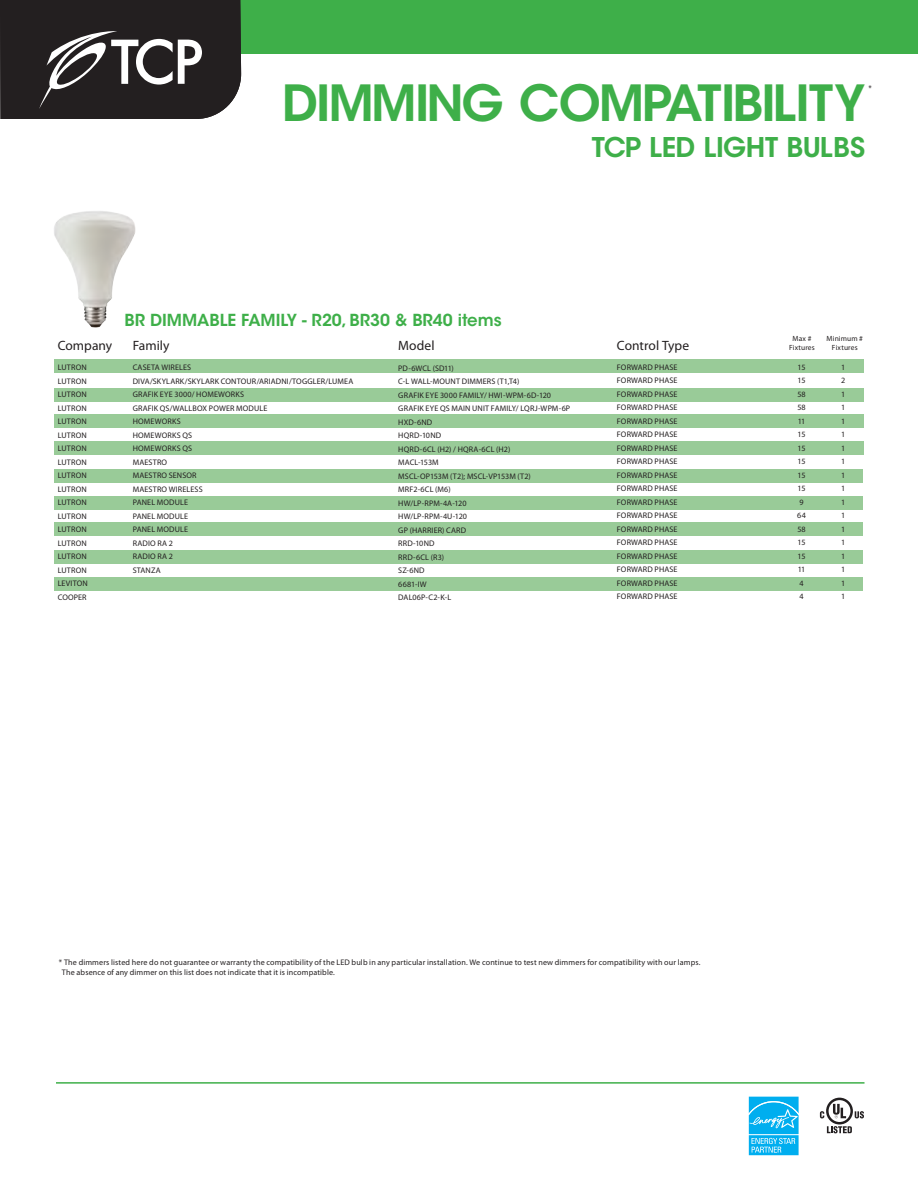
<style>
.page{position:relative;width:918px;height:1188px;background:#fff}
.page>*{position:absolute;margin:0;border:0;box-sizing:border-box;transform-origin:0 0}
.t1{font:600 49.5px "ITC Avant Garde Std";letter-spacing:-.04em;color:#3eaf49}
.t2{font:600 27px "ITC Avant Garde Std";letter-spacing:-.02em;color:#3eaf49}
.t3{font:600 16.5px "ITC Avant Garde Std";color:#3eaf49}
.t4{font:13.5px "Myriad Pro";letter-spacing:.005em;color:#231f20}
.t5{font:8.1px/10.5px "Myriad Pro";letter-spacing:.015em;color:#231f20}
.t6{font:7.5px/9px "Myriad Pro";letter-spacing:.015em;color:#231f20;text-align:center}
</style>
<div class="page">
<div style="left:54px;top:577px;width:808px;height:13px;background:#99cb98"></div>
<div style="left:54px;top:551px;width:808px;height:13px;background:#99cb98"></div>
<div style="left:54px;top:522px;width:808px;height:14px;background:#99cb98"></div>
<div style="left:54px;top:496px;width:808px;height:13px;background:#99cb98"></div>
<div style="left:54px;top:470px;width:808px;height:13px;background:#99cb98"></div>
<div style="left:165px;top:0;width:753px;height:54px;background:#3eaf49"></div>
<svg style="left:0;top:0;width:241px;height:119px;background:#3a3738"></svg>
<hr style="left:56px;top:1082px;width:809px;height:2px;background:#3eaf49">
<svg style="left:820px;top:1098px;width:44px;height:35px"></svg>
<div style="left:54px;top:441px;width:810px;height:13px;background:#99cb98"></div>
<div style="left:54px;top:415px;width:810px;height:13px;background:#99cb98"></div>
<div style="left:54px;top:388px;width:810px;height:14px;background:#99cb98"></div>
<div style="left:54px;top:360px;width:810px;height:13px;background:#99cb98"></div>
<img style="left:54px;top:211px;width:82px;height:117px">
<div style="left:749px;top:1135px;width:50px;height:20px;background:#00aeef"></div>
<svg style="left:749px;top:1097px;width:50px;height:56px"></svg>
<p class="t1" style="left:282px;top:72px;width:585px">DIMMING COMPATIBILITY</p>
<p class="t5" style="left:868px;top:83px;width:5px">*</p>
<p class="t3" style="left:124px;top:310px;width:379px">BR DIMMABLE FAMILY - R20, BR30 &amp; BR40 items</p>
<p class="t2" style="left:592px;top:130px;width:275px">TCP LED LIGHT BULBS</p>
<p class="t4" style="left:58px;top:338px;width:56px">Company</p>
<p class="t4" style="left:133px;top:338px;width:38px">Family</p>
<p class="t4" style="left:398px;top:338px;width:38px">Model</p>
<p class="t4" style="left:617px;top:338px;width:74px">Control Type</p>
<p class="t6" style="left:789px;top:334px;width:27px">Max #<br>Fixtures</p>
<p class="t6" style="left:827px;top:334px;width:38px">Minimum #<br>Fixtures</p>
<p class="t5" style="left:58px;top:362px;width:31px">LUTRON</p>
<p class="t5" style="left:58px;top:376px;width:31px">LUTRON</p>
<p class="t5" style="left:58px;top:389px;width:31px">LUTRON</p>
<p class="t5" style="left:58px;top:403px;width:31px">LUTRON</p>
<p class="t5" style="left:58px;top:416px;width:31px">LUTRON</p>
<p class="t5" style="left:58px;top:430px;width:31px">LUTRON</p>
<p class="t5" style="left:58px;top:443px;width:31px">LUTRON</p>
<p class="t5" style="left:58px;top:457px;width:31px">LUTRON</p>
<p class="t5" style="left:58px;top:470px;width:31px">LUTRON</p>
<p class="t5" style="left:58px;top:484px;width:31px">LUTRON</p>
<p class="t5" style="left:58px;top:497px;width:31px">LUTRON</p>
<p class="t5" style="left:58px;top:511px;width:31px">LUTRON</p>
<p class="t5" style="left:58px;top:524px;width:31px">LUTRON</p>
<p class="t5" style="left:58px;top:538px;width:31px">LUTRON</p>
<p class="t5" style="left:58px;top:551px;width:31px">LUTRON</p>
<p class="t5" style="left:58px;top:565px;width:31px">LUTRON</p>
<p class="t5" style="left:58px;top:578px;width:32px">LEVITON</p>
<p class="t5" style="left:58px;top:592px;width:30px">COOPER</p>
<p class="t5" style="left:133px;top:363px;width:60px">CASETA WIRELES</p>
<p class="t5" style="left:133px;top:376px;width:222px">DIVA/SKYLARK/SKYLARK CONTOUR/ARIADNI/TOGGLER/LUMEA</p>
<p class="t5" style="left:133px;top:390px;width:113px">GRAFIK EYE 3000/ HOMEWORKS</p>
<p class="t5" style="left:133px;top:403px;width:136px">GRAFIK QS/WALLBOX POWER MODULE</p>
<p class="t5" style="left:133px;top:417px;width:49px">HOMEWORKS</p>
<p class="t5" style="left:133px;top:430px;width:61px">HOMEWORKS QS</p>
<p class="t5" style="left:133px;top:444px;width:61px">HOMEWORKS QS</p>
<p class="t5" style="left:133px;top:457px;width:36px">MAESTRO</p>
<p class="t5" style="left:133px;top:471px;width:65px">MAESTRO SENSOR</p>
<p class="t5" style="left:133px;top:484px;width:71px">MAESTRO WIRELESS</p>
<p class="t5" style="left:133px;top:498px;width:57px">PANEL MODULE</p>
<p class="t5" style="left:133px;top:511px;width:57px">PANEL MODULE</p>
<p class="t5" style="left:133px;top:525px;width:57px">PANEL MODULE</p>
<p class="t5" style="left:133px;top:538px;width:42px">RADIO RA 2</p>
<p class="t5" style="left:133px;top:552px;width:42px">RADIO RA 2</p>
<p class="t5" style="left:133px;top:565px;width:30px">STANZA</p>
<p class="t5" style="left:398px;top:363px;width:57px">PD-6WCL (SD11)</p>
<p class="t5" style="left:398px;top:376px;width:123px">C-L WALL-MOUNT DIMMERS (T1,T4)</p>
<p class="t5" style="left:398px;top:390px;width:154px">GRAFIK EYE 3000 FAMILY/ HWI-WPM-6D-120</p>
<p class="t5" style="left:398px;top:403px;width:173px">GRAFIK EYE QS MAIN UNIT FAMILY/ LQRJ-WPM-6P</p>
<p class="t5" style="left:398px;top:417px;width:35px">HXD-6ND</p>
<p class="t5" style="left:398px;top:431px;width:44px">HQRD-10ND</p>
<p class="t5" style="left:398px;top:444px;width:114px">HQRD-6CL (H2) / HQRA-6CL (H2)</p>
<p class="t5" style="left:398px;top:458px;width:42px">MACL-153M</p>
<p class="t5" style="left:398px;top:471px;width:134px">MSCL-OP153M (T2); MSCL-VP153M (T2)</p>
<p class="t5" style="left:398px;top:485px;width:54px">MRF2-6CL (M6)</p>
<p class="t5" style="left:398px;top:498px;width:70px">HW/LP-RPM-4A-120</p>
<p class="t5" style="left:398px;top:512px;width:70px">HW/LP-RPM-4U-120</p>
<p class="t5" style="left:398px;top:525px;width:69px">GP (HARRIER) CARD</p>
<p class="t5" style="left:398px;top:539px;width:38px">RRD-10ND</p>
<p class="t5" style="left:398px;top:552px;width:47px">RRD-6CL (R3)</p>
<p class="t5" style="left:398px;top:566px;width:28px">SZ-6ND</p>
<p class="t5" style="left:398px;top:579px;width:30px">6681-IW</p>
<p class="t5" style="left:398px;top:593px;width:54px">DAL06P-C2-K-L</p>
<p class="t5" style="left:617px;top:362px;width:62px">FORWARD PHASE</p>
<p class="t5" style="left:617px;top:375px;width:62px">FORWARD PHASE</p>
<p class="t5" style="left:617px;top:389px;width:62px">FORWARD PHASE</p>
<p class="t5" style="left:617px;top:402px;width:62px">FORWARD PHASE</p>
<p class="t5" style="left:617px;top:416px;width:62px">FORWARD PHASE</p>
<p class="t5" style="left:617px;top:429px;width:62px">FORWARD PHASE</p>
<p class="t5" style="left:617px;top:443px;width:62px">FORWARD PHASE</p>
<p class="t5" style="left:617px;top:456px;width:62px">FORWARD PHASE</p>
<p class="t5" style="left:617px;top:470px;width:62px">FORWARD PHASE</p>
<p class="t5" style="left:617px;top:483px;width:62px">FORWARD PHASE</p>
<p class="t5" style="left:617px;top:497px;width:62px">FORWARD PHASE</p>
<p class="t5" style="left:617px;top:510px;width:62px">FORWARD PHASE</p>
<p class="t5" style="left:617px;top:524px;width:62px">FORWARD PHASE</p>
<p class="t5" style="left:617px;top:537px;width:62px">FORWARD PHASE</p>
<p class="t5" style="left:617px;top:551px;width:62px">FORWARD PHASE</p>
<p class="t5" style="left:617px;top:564px;width:62px">FORWARD PHASE</p>
<p class="t5" style="left:617px;top:578px;width:62px">FORWARD PHASE</p>
<p class="t5" style="left:617px;top:592px;width:62px">FORWARD PHASE</p>
<p class="t5" style="left:798px;top:362px;width:9px">15</p>
<p class="t5" style="left:798px;top:376px;width:9px">15</p>
<p class="t5" style="left:797px;top:389px;width:10px">58</p>
<p class="t5" style="left:797px;top:403px;width:10px">58</p>
<p class="t5" style="left:798px;top:416px;width:9px">11</p>
<p class="t5" style="left:798px;top:430px;width:9px">15</p>
<p class="t5" style="left:798px;top:443px;width:9px">15</p>
<p class="t5" style="left:798px;top:457px;width:9px">15</p>
<p class="t5" style="left:798px;top:470px;width:9px">15</p>
<p class="t5" style="left:798px;top:484px;width:9px">15</p>
<p class="t5" style="left:800px;top:497px;width:6px">9</p>
<p class="t5" style="left:797px;top:511px;width:10px">64</p>
<p class="t5" style="left:797px;top:524px;width:10px">58</p>
<p class="t5" style="left:798px;top:538px;width:9px">15</p>
<p class="t5" style="left:798px;top:551px;width:9px">15</p>
<p class="t5" style="left:798px;top:565px;width:9px">11</p>
<p class="t5" style="left:800px;top:578px;width:6px">4</p>
<p class="t5" style="left:800px;top:592px;width:6px">4</p>
<p class="t5" style="left:841px;top:362px;width:6px">1</p>
<p class="t5" style="left:841px;top:376px;width:6px">2</p>
<p class="t5" style="left:841px;top:389px;width:6px">1</p>
<p class="t5" style="left:841px;top:403px;width:6px">1</p>
<p class="t5" style="left:841px;top:416px;width:6px">1</p>
<p class="t5" style="left:841px;top:430px;width:6px">1</p>
<p class="t5" style="left:841px;top:443px;width:6px">1</p>
<p class="t5" style="left:841px;top:457px;width:6px">1</p>
<p class="t5" style="left:841px;top:470px;width:6px">1</p>
<p class="t5" style="left:841px;top:484px;width:6px">1</p>
<p class="t5" style="left:841px;top:497px;width:6px">1</p>
<p class="t5" style="left:841px;top:511px;width:6px">1</p>
<p class="t5" style="left:841px;top:524px;width:6px">1</p>
<p class="t5" style="left:841px;top:538px;width:6px">1</p>
<p class="t5" style="left:841px;top:551px;width:6px">1</p>
<p class="t5" style="left:841px;top:565px;width:6px">1</p>
<p class="t5" style="left:841px;top:578px;width:6px">1</p>
<p class="t5" style="left:841px;top:592px;width:6px">1</p>
<p class="t5" style="left:62px;top:957px;width:640px;text-indent:-3px">* The dimmers listed here do not guarantee or warranty the compatibility of the LED bulb in any particular installation. We continue to test new dimmers for compatibility with our lamps.<br>The absence of any dimmer on this list does not indicate that it is incompatible.</p>
</div>
